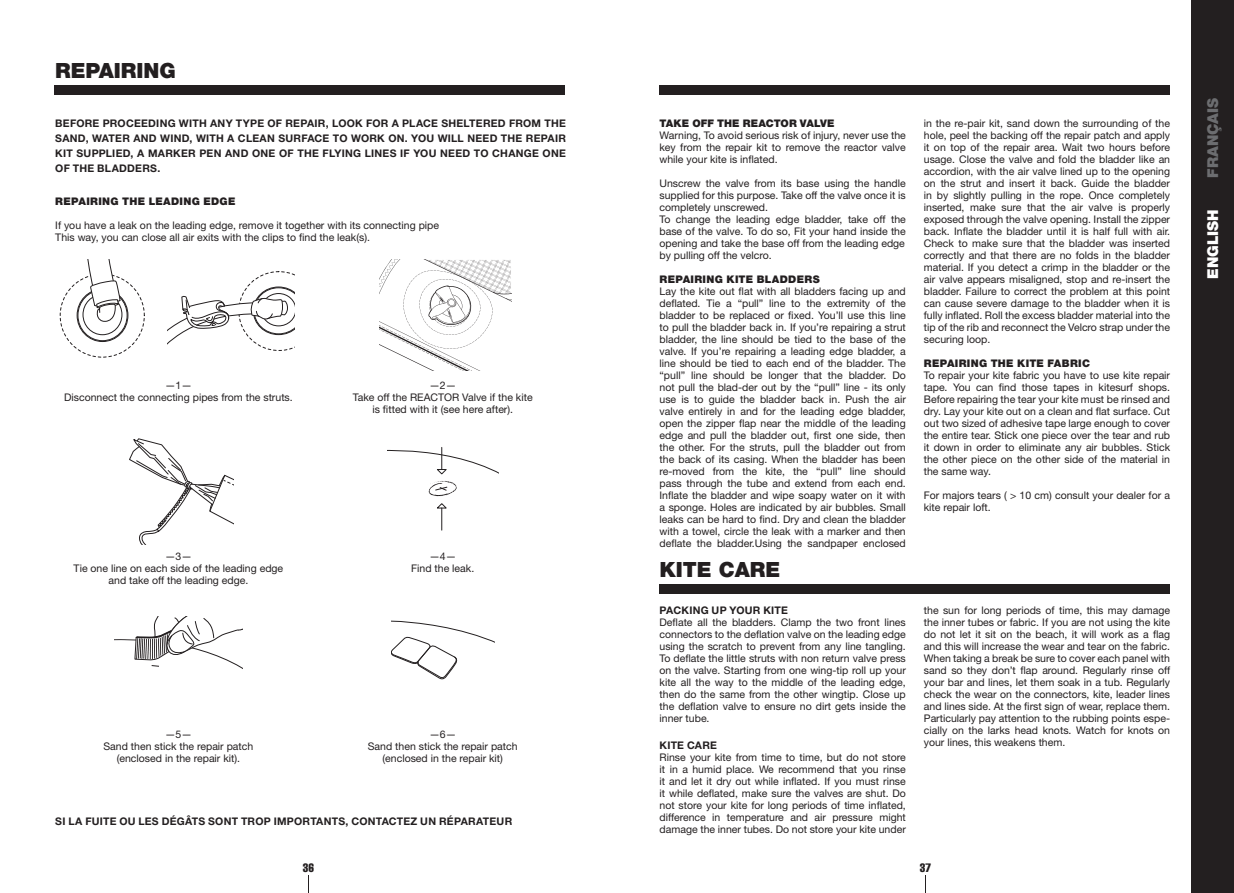
<style>
.page{position:relative;width:1234px;height:893px;background:#fff}
.page>*{position:absolute;margin:0;border:0;box-sizing:border-box;transform-origin:0 0}
.t1{font:900 21px "Helvetica Neue LT Std";color:#231f20}
.t2{font:900 15px "Helvetica Neue LT Std";color:#6c6d70}
.t3{font:900 15px "Helvetica Neue LT Std";color:#fff}
.t4{font:extra-condensed 12px "Helvetica";color:#231f20}
.t5{font:10.5px/12px "Helvetica Neue LT Std";color:#231f20;text-align:justify}
.t6{font:700 10.5px/15px "Helvetica Neue LT Std";letter-spacing:.025em;color:#231f20;text-align:justify}
.t7{font:900 10.5px "Helvetica Neue LT Std";letter-spacing:.03em;color:#231f20}
.t8{font:900 10.5px "Helvetica Neue LT Std";letter-spacing:.01em;color:#231f20}
</style>
<div class="page">
<svg style="left:129px;top:438px;width:105px;height:106px"></svg>
<svg style="left:387px;top:447px;width:111px;height:83px"></svg>
<svg style="left:114px;top:616px;width:129px;height:53px"></svg>
<svg style="left:391px;top:620px;width:103px;height:60px"></svg>
<div style="left:78px;top:290px;width:49px;height:51px;border:1px solid #231f20;border-radius:50%"></div>
<div style="left:83px;top:294px;width:39px;height:41px;border:1px solid #231f20;border-radius:50%"></div>
<div style="left:77px;top:289px;width:51px;height:53px;border:1px solid #231f20;border-radius:50%"></div>
<svg style="left:86px;top:260px;width:34px;height:62px"></svg>
<svg style="left:167px;top:271px;width:128px;height:80px"></svg>
<svg style="left:379px;top:260px;width:132px;height:111px"></svg>
<div style="left:1191px;top:0;width:42px;height:893px;background:#231f20"></div>
<div style="left:54px;top:85px;width:510px;height:9px;background:#231f20"></div>
<div style="left:659px;top:85px;width:510px;height:9px;background:#231f20"></div>
<div style="left:659px;top:585px;width:510px;height:9px;background:#231f20"></div>
<svg style="left:308px;top:876px;width:1px;height:17px"></svg>
<svg style="left:925px;top:876px;width:1px;height:17px"></svg>
<h1 class="t1" style="left:55px;top:58px;width:122px">REPAIRING</h1>
<p class="t6" style="left:55px;top:115px;width:512px">BEFORE PROCEEDING WITH ANY TYPE OF REPAIR, LOOK FOR A PLACE SHELTERED FROM THE SAND, WATER AND WIND, WITH A CLEAN SURFACE TO WORK ON. YOU WILL NEED THE REPAIR KIT SUPPLIED, A MARKER PEN AND ONE OF THE FLYING LINES IF YOU NEED TO CHANGE ONE OF THE BLADDERS.</p>
<p class="t7" style="left:55px;top:195px;width:182px">REPAIRING THE LEADING EDGE</p>
<p class="t5" style="left:55px;top:220px;width:385px">If you have a leak on the leading edge, remove it together with its connecting pipe<br>This way, you can close all air exits with the clips to find the leak(s).</p>
<p class="t5" style="left:64px;top:379px;width:230px;text-align:center">—1—<br>Disconnect the connecting pipes from the struts.</p>
<p class="t5" style="left:353px;top:379px;width:181px;text-align:center">—2—<br>Take off the REACTOR Valve if the kite is fitted with it (see here after).</p>
<p class="t5" style="left:74px;top:550px;width:211px;text-align:center">—3—<br>Tie one line on each side of the leading edge and take off the leading edge.</p>
<p class="t5" style="left:411px;top:550px;width:65px;text-align:center">—4—<br>Find the leak.</p>
<p class="t5" style="left:103px;top:728px;width:151px;text-align:center">—5—<br>Sand then stick the repair patch (enclosed in the repair kit).</p>
<p class="t5" style="left:368px;top:728px;width:151px;text-align:center">—6—<br>Sand then stick the repair patch (enclosed in the repair kit)</p>
<p class="t6" style="left:55px;top:813px;width:458px">SI LA FUITE OU LES DÉGÂTS SONT TROP IMPORTANTS, CONTACTEZ UN RÉPARATEUR</p>
<p class="t8" style="left:659px;top:117px;width:176px">TAKE OFF THE REACTOR VALVE</p>
<p class="t5" style="left:659px;top:129px;width:248px">Warning, To avoid serious risk of injury, never use the key from the repair kit to remove the reactor valve while your kite is inflated.</p>
<p class="t5" style="left:659px;top:177px;width:248px;text-align:left">Unscrew the valve from its base using the handle supplied for this purpose. Take off the valve once it is completely unscrewed.<br>To change the leading edge bladder, take off the base of the valve. To do so, Fit your hand inside the opening and take the base off from the leading edge by pulling off the velcro.</p>
<p class="t7" style="left:659px;top:273px;width:162px">REPAIRING KITE BLADDERS</p>
<p class="t5" style="left:659px;top:285px;width:248px">Lay the kite out flat with all bladders facing up and deflated. Tie a “pull” line to the extremity of the bladder to be replaced or fixed. You’ll use this line to pull the bladder back in. If you’re repairing a strut bladder, the line should be tied to the base of the valve. If you’re repairing a leading edge bladder, a line should be tied to each end of the bladder. The “pull” line should be longer that the bladder. Do not pull the blad-der out by the “pull” line - its only use is to guide the bladder back in. Push the air valve entirely in and for the leading edge bladder, open the zipper flap near the middle of the leading edge and pull the bladder out, first one side, then the other. For the struts, pull the bladder out from the back of its casing. When the bladder has been re-moved from the kite, the “pull” line should pass through the tube and extend from each end.<br>Inflate the bladder and wipe soapy water on it with a sponge. Holes are indicated by air bubbles. Small leaks can be hard to find. Dry and clean the bladder with a towel, circle the leak with a marker and then deflate the bladder.Using the sandpaper enclosed</p>
<h1 class="t1" style="left:659px;top:557px;width:122px">KITE CARE</h1>
<p class="t6" style="left:659px;top:602px;width:130px">PACKING UP YOUR KITE</p>
<p class="t5" style="left:659px;top:616px;width:248px">Deflate all the bladders. Clamp the two front lines connectors to the deflation valve on the leading edge using the scratch to prevent from any line tangling.<br>To deflate the little struts with non return valve press on the valve. Starting from one wing-tip roll up your kite all the way to the middle of the leading edge, then do the same from the other wingtip. Close up the deflation valve to ensure no dirt gets inside the inner tube.</p>
<p class="t6" style="left:659px;top:737px;width:59px">KITE CARE</p>
<p class="t5" style="left:659px;top:751px;width:248px">Rinse your kite from time to time, but do not store it in a humid place. We recommend that you rinse it and let it dry out while inflated. If you must rinse it while deflated, make sure the valves are shut. Do not store your kite for long periods of time inflated, difference in temperature and air pressure might damage the inner tubes. Do not store your kite under</p>
<p class="t5" style="left:923px;top:117px;width:248px">in the re-pair kit, sand down the surrounding of the hole, peel the backing off the repair patch and apply it on top of the repair area. Wait two hours before usage. Close the valve and fold the bladder like an accordion, with the air valve lined up to the opening on the strut and insert it back. Guide the bladder in by slightly pulling in the rope. Once completely inserted, make sure that the air valve is properly exposed through the valve opening. Install the zipper back. Inflate the bladder until it is half full with air.<br>Check to make sure that the bladder was inserted correctly and that there are no folds in the bladder material. If you detect a crimp in the bladder or the air valve appears misaligned, stop and re-insert the bladder. Failure to correct the problem at this point can cause severe damage to the bladder when it is fully inflated. Roll the excess bladder material into the tip of the rib and reconnect the Velcro strap under the securing loop.</p>
<p class="t7" style="left:923px;top:357px;width:168px">REPAIRING THE KITE FABRIC</p>
<p class="t5" style="left:923px;top:369px;width:248px">To repair your kite fabric you have to use kite repair tape. You can find those tapes in kitesurf shops.<br>Before repairing the tear your kite must be rinsed and dry. Lay your kite out on a clean and flat surface. Cut out two sized of adhesive tape large enough to cover the entire tear. Stick one piece over the tear and rub it down in order to eliminate any air bubbles. Stick the other piece on the other side of the material in the same way.</p>
<p class="t5" style="left:923px;top:489px;width:248px">For majors tears ( &gt; 10 cm) consult your dealer for a kite repair loft.</p>
<p class="t5" style="left:923px;top:604px;width:248px">the sun for long periods of time, this may damage the inner tubes or fabric. If you are not using the kite do not let it sit on the beach, it will work as a flag and this will increase the wear and tear on the fabric.<br>When taking a break be sure to cover each panel with sand so they don’t flap around. Regularly rinse off your bar and lines, let them soak in a tub. Regularly check the wear on the connectors, kite, leader lines and lines side. At the first sign of wear, replace them.<br>Particularly pay attention to the rubbing points espe&shy;cially on the larks head knots. Watch for knots on your lines, this weakens them.</p>
<p class="t4" style="left:303px;top:860px;width:13px">36</p>
<p class="t4" style="left:919px;top:860px;width:13px">37</p>
<h2 class="t2" style="left:1203px;top:178px;width:81px;rotate:-90deg">FRANÇAIS</h2>
<h2 class="t3" style="left:1203px;top:279px;width:71px;rotate:-90deg">ENGLISH</h2>
</div>
